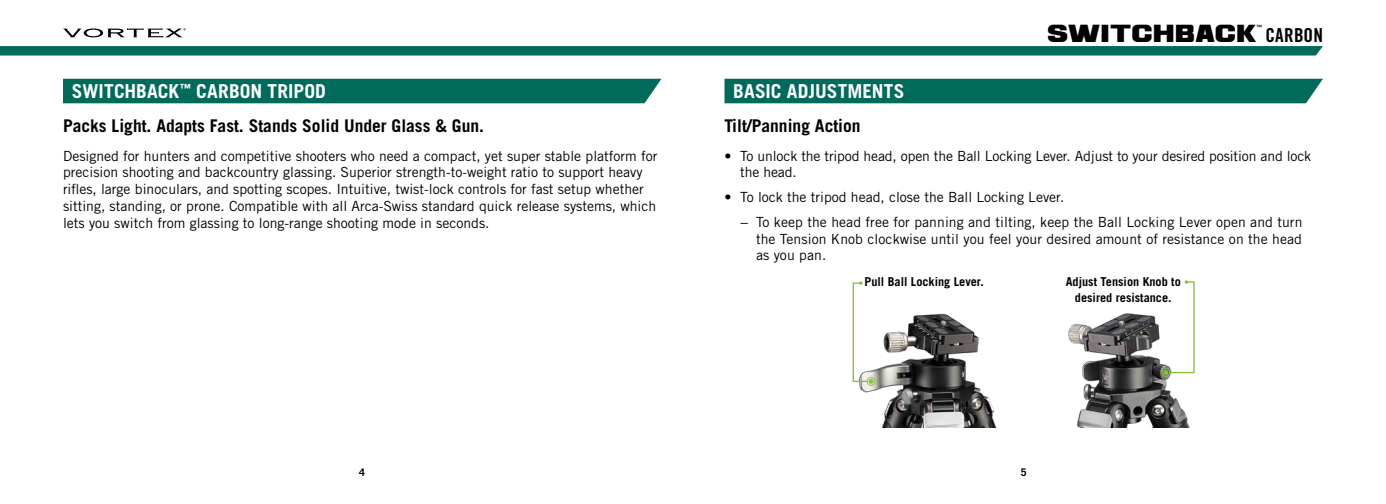
<style>
.page{position:relative;width:1386px;height:504px;background:#fff}
.page>*{position:absolute;margin:0;border:0;box-sizing:border-box;transform-origin:0 0}
.t1{font:700 19.25px "Trade Gothic LT Std";letter-spacing:.005em;color:#fff}
.t2{font:19.25px "Ash";letter-spacing:.005em;color:#000}
.t3{font:700 17.5px "Trade Gothic LT Std";color:#000}
.t4{font:14px/16.8px "Trade Gothic LT Std";color:#000}
.t5{font:700 12.25px/15.8px "Trade Gothic LT Std";color:#000;text-align:center}
.t6{font:700 10.5px "Trade Gothic LT Std";color:#000}
.t7{font:5.77px "Trade Gothic LT Std Bd Cn 20";color:#000}
.s1{font-family:"Trade Gothic LT Std Bd Cn 20"}
</style>
<div class="page">
<svg style="left:0;top:46px;width:1323px;height:10px;background:#0e7264"></svg>
<svg style="left:63px;top:28px;width:123px;height:10px"></svg>
<div style="left:724px;top:79px;width:599px;height:24px;background:#006a5b"></div>
<img style="left:852px;top:304px;width:144px;height:123px">
<svg style="left:853px;top:281px;width:22px;height:105px"></svg>
<img style="left:1068px;top:313px;width:122px;height:114px">
<svg style="left:1162px;top:280px;width:33px;height:97px"></svg>
<div style="left:63px;top:79px;width:599px;height:24px;background:#006a5b"></div>
<h1 class="t1" style="left:72px;top:79px;width:256px">SWITCHBACK<sup>™</sup> CARBON TRIPOD</h1>
<p class="t3" style="left:63px;top:115px;width:423px">Packs Light. Adapts Fast. Stands Solid Under Glass &amp; Gun.</p>
<p class="t4" style="left:63px;top:147px;width:596px">Designed for hunters and competitive shooters who need a compact, yet super stable platform for precision shooting and backcountry glassing. Superior strength-to-weight ratio to support heavy rifles, large binoculars, and spotting scopes. Intuitive, twist-lock controls for fast setup whether sitting, standing, or prone. Compatible with all Arca-Swiss standard quick release systems, which lets you switch from glassing to long-range shooting mode in seconds.</p>
<p class="t7" style="left:1256px;top:24px;width:7px">™</p>
<h1 class="t2" style="left:1048px;top:23px;width:276px">SWITCHBACK <span class="s1">CARBON</span></h1>
<h1 class="t1" style="left:733px;top:79px;width:173px">BASIC ADJUSTMENTS</h1>
<p class="t3" style="left:724px;top:115px;width:138px">Tilt/Panning Action</p>
<p class="t4" style="left:740px;top:147px;width:573px;text-indent:-16px">• To unlock the tripod head, open the Ball Locking Lever. Adjust to your desired position and lock the head.</p>
<p class="t4" style="left:740px;top:185px;width:564px;line-height:24.7px;text-indent:-16px">• To lock the tripod head, close the Ball Locking Lever.<br>− To keep the head free for panning and tilting, keep the Ball Locking Lever open and turn</p>
<p class="t4" style="left:756px;top:230px;width:548px">the Tension Knob clockwise until you feel your desired amount of resistance on the head as you pan.</p>
<p class="t5" style="left:865px;top:274px;width:121px">Pull Ball Locking Lever.</p>
<p class="t5" style="left:1066px;top:274px;width:117px">Adjust Tension Knob to desired resistance.</p>
<p class="t6" style="left:359px;top:466px;width:7px">4</p>
<p class="t6" style="left:1021px;top:466px;width:7px">5</p>
</div>
